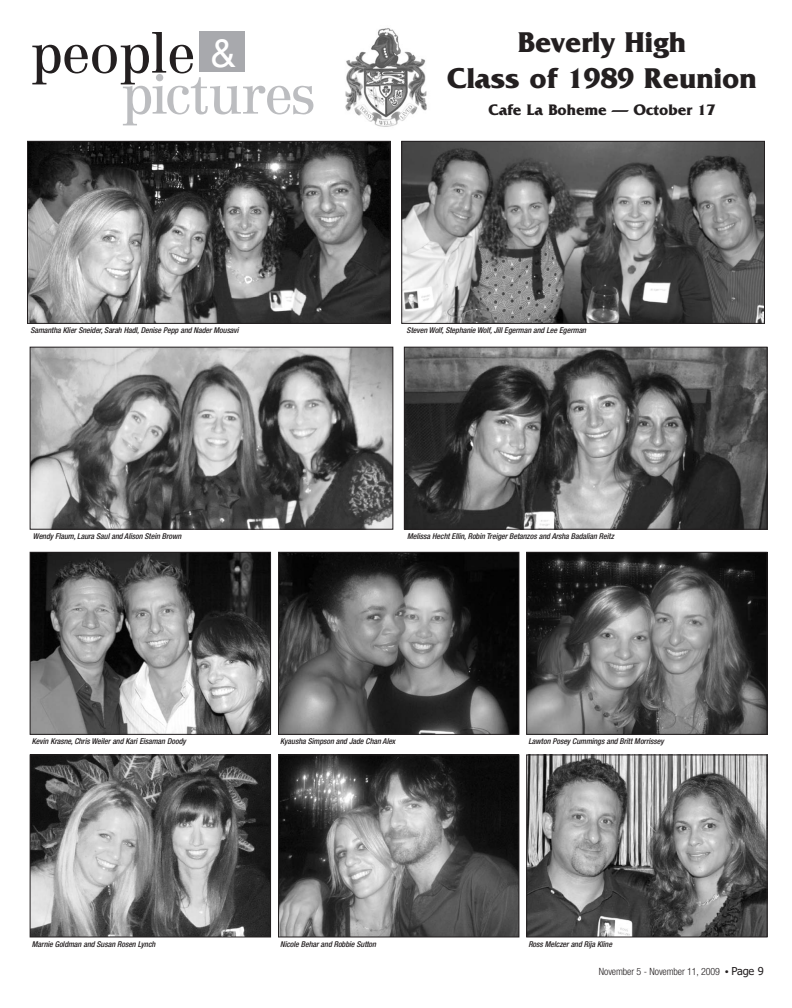
<style>
.page{position:relative;width:792px;height:1008px;background:#fff}
.page>*{position:absolute;margin:0;border:0;box-sizing:border-box;transform-origin:0 0}
.t1{font:54px "Century Reprise SSK";color:#bcbdc0}
.t2{font:54px "Century Reprise SSK";color:#231f20}
.t3{font:39px "Helvetica";color:#fff}
.t4{font:700 30px/36px "Friz Quadrata";color:#231f20;text-align:center}
.t5{font:700 16px "Friz Quadrata";color:#231f20}
.t6{font:300 condensed 10px "Helvetica Neue";letter-spacing:-.01em;color:#231f20}
.t7{font:italic 500 condensed 8px "Helvetica Neue";letter-spacing:-.01em;color:#231f20}
.s1{font-family:"Times";font-weight:400;font-stretch:normal}
.s2{font-family:"Tahoma";font-weight:400;font-stretch:normal;font-size:11px}
</style>
<div class="page">
<div style="left:200px;top:31px;width:45px;height:41px;background:#a8a9ad"></div>
<img style="left:345px;top:28px;width:82px;height:99px">
<img style="left:29px;top:143px;width:360px;height:179px">
<div style="left:27px;top:141px;width:364px;height:183px;border:1px solid #231f20"></div>
<img style="left:403px;top:143px;width:360px;height:179px">
<div style="left:401px;top:141px;width:364px;height:183px;border:1px solid #231f20"></div>
<img style="left:32px;top:349px;width:359px;height:179px">
<div style="left:30px;top:347px;width:363px;height:183px;border:1px solid #231f20"></div>
<img style="left:406px;top:349px;width:360px;height:179px">
<div style="left:404px;top:347px;width:364px;height:183px;border:1px solid #231f20"></div>
<img style="left:32px;top:554px;width:237px;height:179px">
<div style="left:30px;top:552px;width:241px;height:183px;border:1px solid #231f20"></div>
<img style="left:280px;top:554px;width:237px;height:179px">
<div style="left:278px;top:552px;width:241px;height:183px;border:1px solid #231f20"></div>
<img style="left:528px;top:554px;width:238px;height:179px">
<div style="left:526px;top:552px;width:242px;height:183px;border:1px solid #231f20"></div>
<img style="left:32px;top:756px;width:237px;height:179px">
<div style="left:30px;top:754px;width:241px;height:183px;border:1px solid #231f20"></div>
<img style="left:280px;top:756px;width:237px;height:179px">
<div style="left:278px;top:754px;width:241px;height:183px;border:1px solid #231f20"></div>
<img style="left:528px;top:756px;width:238px;height:179px">
<div style="left:526px;top:754px;width:242px;height:183px;border:1px solid #231f20"></div>
<h2 class="t3" style="left:210px;top:39px;width:28px">&amp;</h2>
<h3 class="t4" style="left:447px;top:24px;width:311px">Beverly High<br>Class of 1989 Reunion</h3>
<h3 class="t5" style="left:489px;top:100px;width:229px">Cafe La Boheme — October 17</h3>
<h1 class="t2" style="left:31px;top:21px;width:166px">people</h1>
<h1 class="t1" style="left:121px;top:62px;width:194px">pictures</h1>
<p class="t7" style="left:30px;top:328px;width:210px">Samantha Klier Sneider, Sarah Hadl, Denise Pepp and Nader Mousavi</p>
<p class="t7" style="left:407px;top:328px;width:181px">Steven Wolf, Stephanie Wolf, Jill Egerman and Lee Egerman</p>
<p class="t7" style="left:33px;top:534px;width:150px">Wendy Flaum, Laura Saul and Alison Stein Brown</p>
<p class="t7" style="left:407px;top:534px;width:208px">Melissa Hecht Ellin, Robin Treiger Betanzos and Arsha Badalian Reitz</p>
<p class="t7" style="left:32px;top:739px;width:155px">Kevin Krasne, Chris Weiler and Kari Eisaman Doody</p>
<p class="t7" style="left:280px;top:739px;width:117px">Kyausha Simpson and Jade Chan Alex</p>
<p class="t7" style="left:528px;top:739px;width:137px">Lawton Posey Cummings and Britt Morrissey</p>
<p class="t7" style="left:32px;top:941px;width:125px">Marnie Goldman and Susan Rosen Lynch</p>
<p class="t7" style="left:280px;top:941px;width:97px">Nicole Behar and Robbie Sutton</p>
<p class="t7" style="left:528px;top:941px;width:85px">Ross Melczer and Rija Kline</p>
<p class="t6" style="left:599px;top:968px;width:167px">November 5 - November 11, 2009 <span class="s1">•</span> <span class="s2">Page 9</span></p>
</div>
